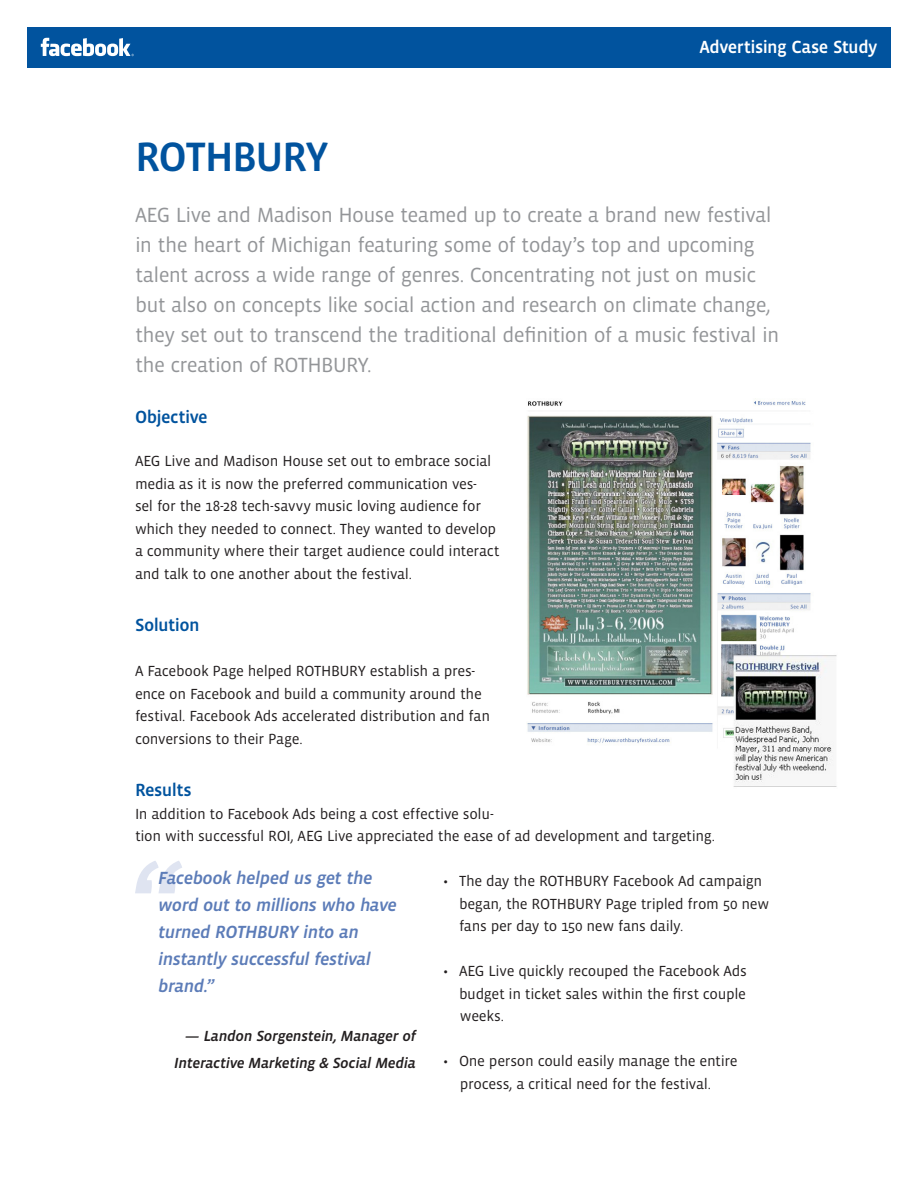
<style>
.page{position:relative;width:918px;height:1188px;background:#fff}
.page>*{position:absolute;margin:0;border:0;box-sizing:border-box;transform-origin:0 0}
.Intro{font:500 42px "Vista Sans OT";letter-spacing:-.04em;color:#01539e}
.Intro-2{font:21px/30px "Vista Sans OT";letter-spacing:-.03em;color:#939598}
.t1{font:italic 500 18px/27px "Vista Sans OT";letter-spacing:-.03em;color:#5c7cb8}
.Header_Bar_Text{font:500 18px "Vista Sans OT";letter-spacing:-.03em;color:#fff}
.Intro-3{font:500 18px "Vista Sans OT";letter-spacing:-.03em;color:#01539e}
.Subhead{font:500 18px "Vista Sans OT";letter-spacing:-.035em;color:#01539e}
.t2{font:15px/22.5px "Vista Sans OT";letter-spacing:-.02em;color:#231f20}
.Citation{font:italic 500 15px/27px "Vista Sans OT";letter-spacing:-.02em;color:#231f20;text-align:right}
</style>
<div class="page">
<div style="left:27px;top:27px;width:864px;height:41px;background:#01539e"></div>
<svg style="left:41px;top:38px;width:93px;height:18px"></svg>
<svg style="left:135px;top:861px;width:47px;height:32px"></svg>
<img style="left:527px;top:400px;width:310px;height:387px">
<p class="Header_Bar_Text" style="left:699px;top:38px;width:180px">Advertising Case Study</p>
<p class="Intro" style="left:135px;top:135px;width:195px">ROTHBURY</p>
<p class="Intro-2" style="left:135px;top:200px;width:646px">AEG Live and Madison House teamed up to create a brand new festival in the heart of Michigan featuring some of today’s top and upcoming talent across a wide range of genres. Concentrating not just on music but also on concepts like social action and research on climate change, they set out to transcend the traditional definition of a music festival in the creation of ROTHBURY.</p>
<p class="Intro-3" style="left:135px;top:407px;width:74px">Objective</p>
<p class="t2" style="left:135px;top:450px;width:366px">AEG Live and Madison House set out to embrace social media as it is now the preferred communication ves-<br>sel for the 18-28 tech-savvy music loving audience for which they needed to connect. They wanted to develop a community where their target audience could interact and talk to one another about the festival.</p>
<p class="Intro-3" style="left:135px;top:616px;width:66px">Solution</p>
<p class="t2" style="left:135px;top:660px;width:357px">A Facebook Page helped ROTHBURY establish a pres&shy;ence on Facebook and build a community around the festival. Facebook Ads accelerated distribution and fan conversions to their Page.</p>
<p class="Subhead" style="left:135px;top:781px;width:58px">Results</p>
<p class="t2" style="left:135px;top:803px;width:581px">In addition to Facebook Ads being a cost effective solu-<br>tion with successful ROI, AEG Live appreciated the ease of ad development and targeting.</p>
<p class="t2" style="left:459px;top:870px;width:312px;text-indent:-16px">• The day the ROTHBURY Facebook Ad campaign began, the ROTHBURY Page tripled from 50 new fans per day to 150 new fans daily.</p>
<p class="t2" style="left:459px;top:960px;width:289px;text-align:justify;text-indent:-16px">• AEG Live quickly recouped the Facebook Ads budget in ticket sales within the first couple weeks.</p>
<p class="t2" style="left:460px;top:1050px;width:279px;text-indent:-17px">• One person could easily manage the entire process, a critical need for the festival.</p>
<p class="t1" style="left:158px;top:865px;width:240px">Facebook helped us get the word out to millions who have turned ROTHBURY into an instantly successful festival brand.”</p>
<p class="Citation" style="left:174px;top:1023px;width:243px">— Landon Sorgenstein, Manager of<br>Interactive Marketing &amp; Social Media</p>
</div>
